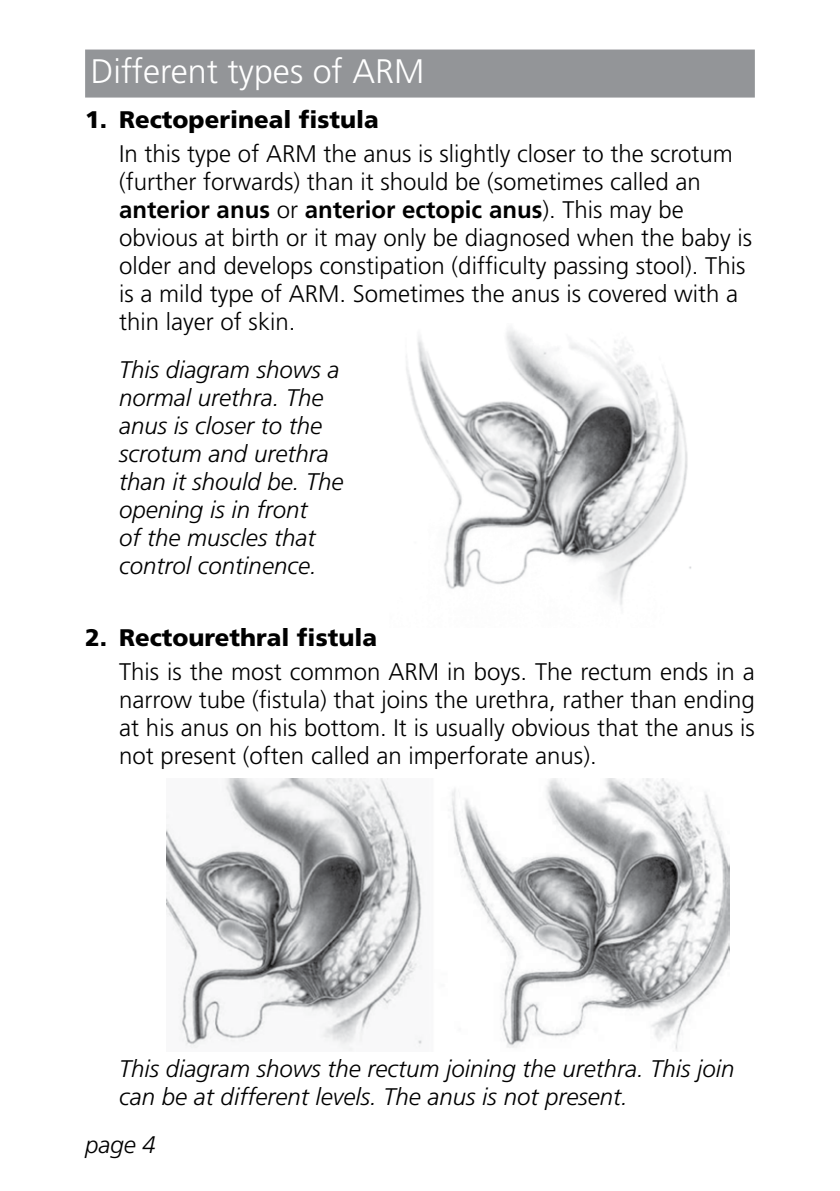
<style>
.page{position:relative;width:840px;height:1191px;background:#fff}
.page>*{position:absolute;margin:0;border:0;box-sizing:border-box;transform-origin:0 0}
.t1{font:300 34px "Frutiger";color:#fff}
.t2{font:300 24px/28px "Frutiger";color:#000}
.t3{font:italic 300 24px/28px "Frutiger";color:#000}
.t4{font:900 24px "Frutiger";color:#000}
.s1{font-weight:700}
</style>
<div class="page">
<img style="left:406px;top:328px;width:285px;height:277px">
<div style="left:85px;top:50px;width:669px;height:48px;background:#939598"></div>
<img style="left:166px;top:778px;width:563px;height:273px">
<h1 class="t1" style="left:91px;top:52px;width:335px">Different types of ARM</h1>
<p class="t4" style="left:85px;top:105px;width:295px">1. Rectoperineal fistula</p>
<p class="t2" style="left:119px;top:140px;width:634px">In this type of ARM the anus is slightly closer to the scrotum (further forwards) than it should be (sometimes called an <span class="s1">anterior anus</span> or <span class="s1">anterior ectopic anus</span>). This may be obvious at birth or it may only be diagnosed when the baby is older and develops constipation (difficulty passing stool). This is a mild type of ARM. Sometimes the anus is covered with a thin layer of skin.</p>
<p class="t3" style="left:119px;top:355px;width:226px">This diagram shows a normal urethra. The anus is closer to the scrotum and urethra than it should be. The opening is in front<br>of the muscles that control continence.</p>
<p class="t4" style="left:85px;top:623px;width:293px">2. Rectourethral fistula</p>
<p class="t2" style="left:119px;top:658px;width:637px;text-align:justify">This is the most common ARM in boys. The rectum ends in a narrow tube (fistula) that joins the urethra, rather than ending at his anus on his bottom. It is usually obvious that the anus is not present (often called an imperforate anus).</p>
<p class="t3" style="left:119px;top:1054px;width:616px">This diagram shows the rectum joining the urethra. This join can be at different levels. The anus is not present.</p>
<p class="t3" style="left:85px;top:1130px;width:72px">page 4</p>
</div>
